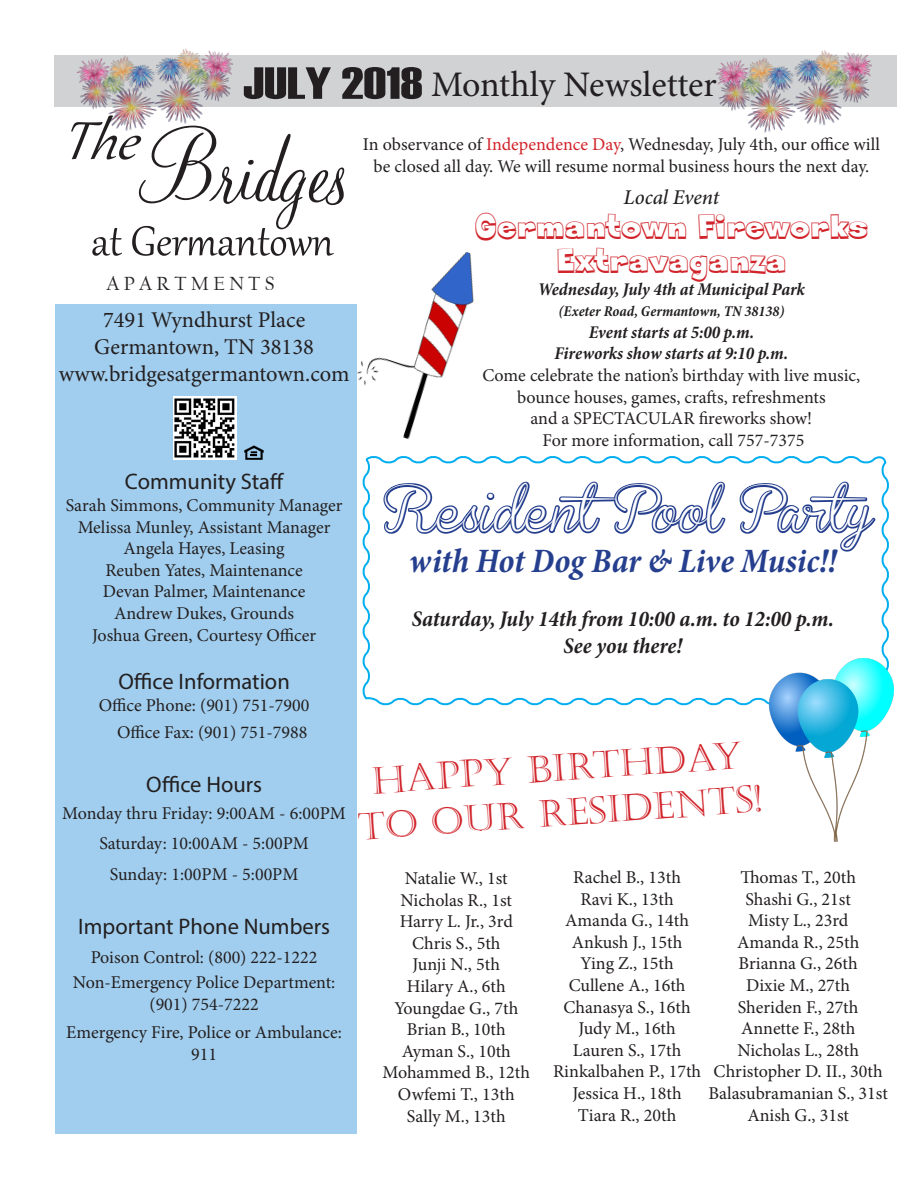
<style>
.page{position:relative;width:918px;height:1188px;background:#fff}
.page>*{position:absolute;margin:0;border:0;box-sizing:border-box;transform-origin:0 0}
.t1{font:italic 65.4px "Gabriola";color:#231f20}
.t2{font:46.5px "Brannboll Smal";color:#fff;scale:1.07 1}
.t3{font:37.5px/45px "Castellar";color:#d1232a;text-align:center}
.t4{font:36px "Minion Pro";letter-spacing:-.005em;color:#231f20}
.t5{font:italic 700 condensed 34.5px "Minion Pro";letter-spacing:-.005em;color:#253f8e}
.t6{font:33px "Sneakerhead BTN Shadow";color:#d1232a}
.t7{font:22.5px "Minion Pro";color:#231f20}
.t8{font:22.5px "Myriad Pro";color:#231f20}
.t9{font:italic 700 condensed 22.5px "Minion Pro";color:#231f20}
.t10{font:italic 500 21px "Minion Pro";letter-spacing:-.005em;color:#231f20}
.t11{font:19.95px "Californian FB";color:#231f20}
.t12{font:18px/21.6px "Minion Pro";color:#231f20;text-align:center}
.t13{font:italic 700 condensed 18px "Minion Pro";letter-spacing:-.005em;color:#231f20}
.t14{font:italic 700 condensed 15px "Minion Pro";color:#231f20}
.s1{font-family:"Haettenschweiler";font-size:45px}
.s2{color:#d1232a}
</style>
<div class="page">
<div style="left:54px;top:55px;width:843px;height:51px;background:#d1d2d4"></div>
<div style="left:55px;top:304px;width:302px;height:830px;background:#a1ceee"></div>
<img style="left:714px;top:58px;width:75px;height:75px">
<img style="left:789px;top:50px;width:84px;height:76px">
<img style="left:76px;top:55px;width:74px;height:76px">
<img style="left:150px;top:48px;width:84px;height:78px">
<svg style="left:244px;top:446px;width:20px;height:14px"></svg>
<img style="left:174px;top:397px;width:62px;height:63px">
<svg style="left:92px;top:228px;width:30px;height:28px"></svg>
<svg style="left:132px;top:126px;width:212px;height:130px"></svg>
<img style="left:337px;top:229px;width:137px;height:210px">
<svg style="left:362px;top:456px;width:527px;height:252px"></svg>
<img style="left:770px;top:658px;width:124px;height:184px">
<h1 class="t1" style="left:61px;top:98px;width:119px">The</h1>
<p class="t4" style="left:243px;top:60px;width:476px"><span class="s1">JULY 2018</span> Monthly Newsletter</p>
<p class="t12" style="left:363px;top:134px;width:519px">In observance of <span class="s2">Independence Day</span>, Wednesday, July 4th, our office will be closed all day. We will resume normal business hours the next day.</p>
<p class="t11" style="left:107px;top:272px;width:170px">A P A R T M E N T S</p>
<p class="t7" style="left:103px;top:305px;width:204px">7491 Wyndhurst Place</p>
<p class="t7" style="left:94px;top:332px;width:221px">Germantown, TN 38138</p>
<p class="t7" style="left:59px;top:359px;width:292px">www.bridgesatgermantown.com</p>
<p class="t10" style="left:624px;top:183px;width:97px">Local Event</p>
<p class="t6" style="left:474px;top:205px;width:395px">Germantown Fireworks</p>
<p class="t6" style="left:556px;top:239px;width:232px">Extravaganza</p>
<p class="t13" style="left:538px;top:276px;width:269px">Wednesday, July 4th at Municipal Park</p>
<p class="t14" style="left:558px;top:301px;width:228px">(Exeter Road, Germantown, TN 38138)</p>
<p class="t13" style="left:589px;top:320px;width:167px">Event starts at 5:00 p.m.</p>
<p class="t13" style="left:555px;top:341px;width:235px">Fireworks show starts at 9:10 p.m.</p>
<p class="t12" style="left:482px;top:365px;width:379px">Come celebrate the nation’s birthday with live music, bounce houses, games, crafts, refreshments</p>
<p class="t12" style="left:531px;top:408px;width:283px">and a SPECTACULAR fireworks show!</p>
<p class="t12" style="left:543px;top:429px;width:263px">For more information, call 757-7375</p>
<p class="t8" style="left:125px;top:468px;width:161px">Community Staff</p>
<p class="t12" style="left:66px;top:495px;width:278px">Sarah Simmons, Community Manager</p>
<p class="t12" style="left:78px;top:516px;width:254px">Melissa Munley, Assistant Manager</p>
<p class="t12" style="left:124px;top:538px;width:163px">Angela Hayes, Leasing</p>
<p class="t12" style="left:105px;top:559px;width:199px">Reuben Yates, Maintenance</p>
<p class="t12" style="left:103px;top:581px;width:204px">Devan Palmer, Maintenance</p>
<p class="t12" style="left:114px;top:603px;width:182px">Andrew Dukes, Grounds</p>
<p class="t12" style="left:92px;top:624px;width:226px">Joshua Green, Courtesy Officer</p>
<p class="t8" style="left:118px;top:668px;width:173px">Office Information</p>
<p class="t12" style="left:99px;top:694px;width:212px">Office Phone: (901) 751-7900</p>
<p class="t12" style="left:117px;top:721px;width:192px">Office Fax: (901) 751-7988</p>
<p class="t8" style="left:146px;top:770px;width:117px">Office Hours</p>
<p class="t12" style="left:62px;top:802px;width:285px">Monday thru Friday: 9:00AM - 6:00PM</p>
<p class="t12" style="left:99px;top:833px;width:211px">Saturday: 10:00AM - 5:00PM</p>
<p class="t12" style="left:110px;top:864px;width:190px">Sunday: 1:00PM - 5:00PM</p>
<p class="t8" style="left:78px;top:913px;width:253px">Important Phone Numbers</p>
<p class="t12" style="left:91px;top:946px;width:228px">Poison Control: (800) 222-1222</p>
<p class="t12" style="left:73px;top:972px;width:264px">Non-Emergency Police Department:</p>
<p class="t12" style="left:149px;top:993px;width:111px">(901) 754-7222</p>
<p class="t12" style="left:66px;top:1022px;width:277px">Emergency Fire, Police or Ambulance:<br>911</p>
<p class="t2" style="left:385px;top:487px;width:469px">ResidentPool Party</p>
<p class="t5" style="left:409px;top:537px;width:429px">with Hot Dog Bar &amp; Live Music!!</p>
<p class="t9" style="left:412px;top:603px;width:424px">Saturday, July 14th from 10:00 a.m. to 12:00 p.m.</p>
<p class="t9" style="left:563px;top:630px;width:120px">See you there!</p>
<p class="t3" style="left:354px;top:760px;width:406px;rotate:-4deg">Happy Birthday to our Residents!</p>
<p class="t12" style="left:405px;top:868px;width:104px">Natalie W., 1st</p>
<p class="t12" style="left:401px;top:889px;width:113px">Nicholas R., 1st</p>
<p class="t12" style="left:400px;top:911px;width:115px">Harry L. Jr., 3rd</p>
<p class="t12" style="left:412px;top:932px;width:90px">Chris S., 5th</p>
<p class="t12" style="left:413px;top:954px;width:89px">Junji N., 5th</p>
<p class="t12" style="left:407px;top:976px;width:100px">Hilary A., 6th</p>
<p class="t12" style="left:394px;top:997px;width:125px">Youngdae G., 7th</p>
<p class="t12" style="left:407px;top:1019px;width:100px">Brian B., 10th</p>
<p class="t12" style="left:402px;top:1040px;width:111px">Ayman S., 10th</p>
<p class="t12" style="left:382px;top:1062px;width:149px">Mohammed B., 12th</p>
<p class="t12" style="left:398px;top:1084px;width:118px">Owfemi T., 13th</p>
<p class="t12" style="left:407px;top:1105px;width:100px">Sally M., 13th</p>
<p class="t12" style="left:573px;top:866px;width:109px">Rachel B., 13th</p>
<p class="t12" style="left:580px;top:888px;width:95px">Ravi K., 13th</p>
<p class="t12" style="left:565px;top:910px;width:125px">Amanda G., 14th</p>
<p class="t12" style="left:572px;top:931px;width:112px">Ankush J., 15th</p>
<p class="t12" style="left:580px;top:953px;width:95px">Ying Z., 15th</p>
<p class="t12" style="left:569px;top:974px;width:118px">Cullene A., 16th</p>
<p class="t12" style="left:564px;top:996px;width:129px">Chanasya S., 16th</p>
<p class="t12" style="left:578px;top:1018px;width:99px">Judy M., 16th</p>
<p class="t12" style="left:573px;top:1039px;width:110px">Lauren S., 17th</p>
<p class="t12" style="left:553px;top:1061px;width:150px">Rinkalbahen P., 17th</p>
<p class="t12" style="left:572px;top:1082px;width:111px">Jessica H., 18th</p>
<p class="t12" style="left:578px;top:1104px;width:100px">Tiara R., 20th</p>
<p class="t12" style="left:740px;top:866px;width:117px">Thomas T., 20th</p>
<p class="t12" style="left:746px;top:888px;width:107px">Shashi G., 21st</p>
<p class="t12" style="left:748px;top:910px;width:102px">Misty L., 23rd</p>
<p class="t12" style="left:737px;top:931px;width:124px">Amanda R., 25th</p>
<p class="t12" style="left:739px;top:953px;width:121px">Brianna G., 26th</p>
<p class="t12" style="left:746px;top:974px;width:105px">Dixie M., 27th</p>
<p class="t12" style="left:738px;top:996px;width:122px">Sheriden F., 27th</p>
<p class="t12" style="left:741px;top:1018px;width:116px">Annette F., 28th</p>
<p class="t12" style="left:737px;top:1039px;width:123px">Nicholas L., 28th</p>
<p class="t12" style="left:714px;top:1061px;width:171px">Christopher D. II., 30th</p>
<p class="t12" style="left:708px;top:1082px;width:181px">Balasubramanian S., 31st</p>
<p class="t12" style="left:747px;top:1104px;width:103px">Anish G., 31st</p>
</div>
